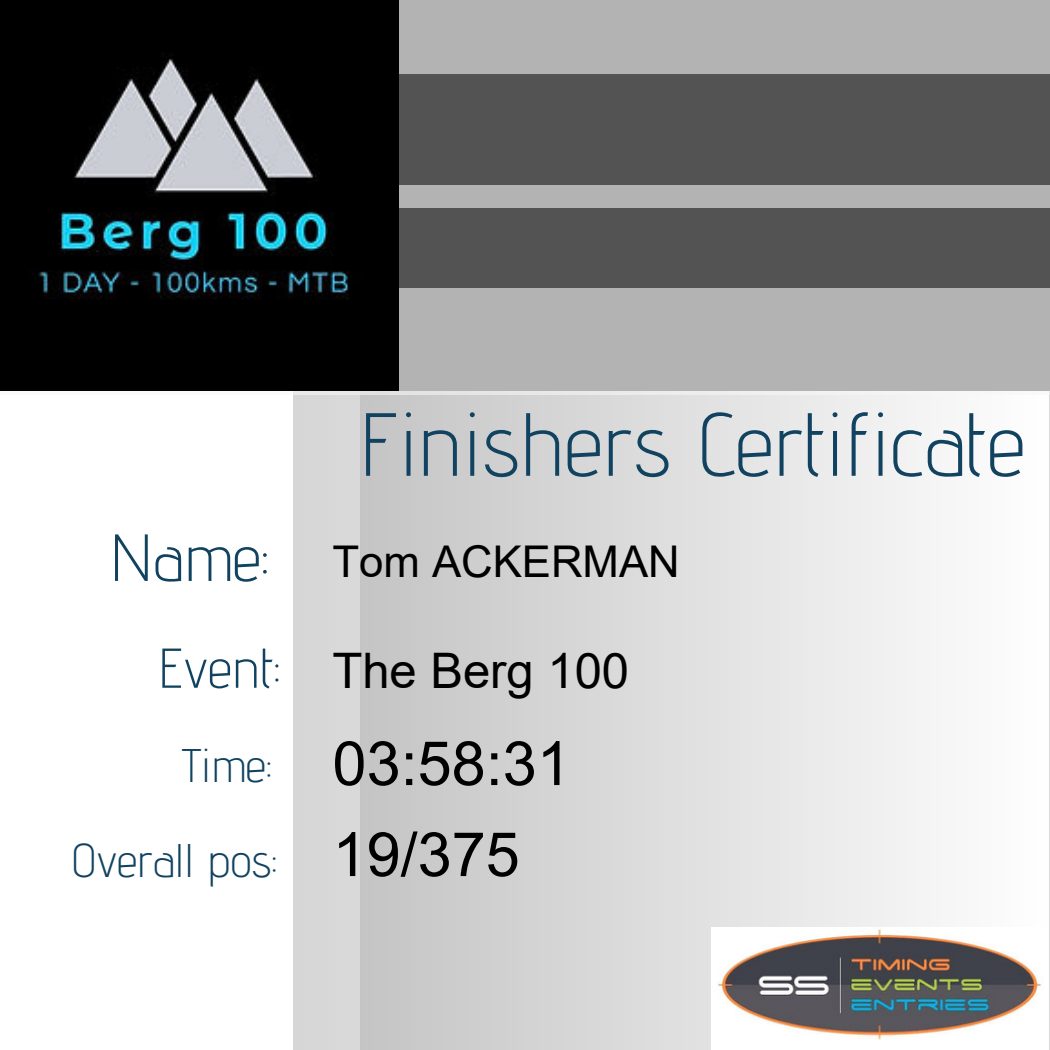
<style>
.page{position:relative;width:1050px;height:1050px;background:#fff}
.page>*{position:absolute;margin:0;border:0;box-sizing:border-box;transform-origin:0 0}
.t1{font:300 89.42px "Advent Pro";color:#114360}
.t2{font:300 66.5px "Advent Pro";color:#114360}
.t3{font:61.25px/91px "Arial";color:#000}
.t4{font:300 56px "Advent Pro";color:#114360}
.t5{font:49px "Arial";color:#000}
.t6{font:300 47.07px "Advent Pro";color:#114360}
.t7{font:43.75px "Arial";color:#000}
</style>
<div class="page">
<svg style="left:360px;top:395px;width:570px;height:655px;background:#dbdbdb"></svg>
<div style="left:0;top:0;width:1050px;height:391px;background:#535353"></div>
<div style="left:293px;top:356px;width:67px;height:694px;background:#d7d7d7"></div>
<div style="left:0;top:288px;width:1050px;height:107px;background:#b3b3b3"></div>
<img style="left:712px;top:927px;width:330px;height:123px">
<div style="left:0;top:185px;width:1050px;height:22px;background:#b3b3b3"></div>
<div style="left:0;top:0;width:1050px;height:73px;background:#b3b3b3"></div>
<img style="left:0;top:0;width:399px;height:390px">
<h1 class="t2" style="left:110px;top:517px;width:160px">Name:</h1>
<h2 class="t4" style="left:158px;top:634px;width:123px">Event:</h2>
<h3 class="t6" style="left:182px;top:737px;width:91px">Time:</h3>
<p class="t6" style="left:71px;top:831px;width:207px">Overall pos:</p>
<p class="t1" style="left:359px;top:390px;width:668px">Finishers Certificate</p>
<p class="t7" style="left:332px;top:537px;width:349px">Tom ACKERMAN</p>
<p class="t5" style="left:332px;top:644px;width:298px">The Berg 100</p>
<p class="t3" style="left:332px;top:718px;width:240px">03:58:31<br>19/375</p>
</div>
